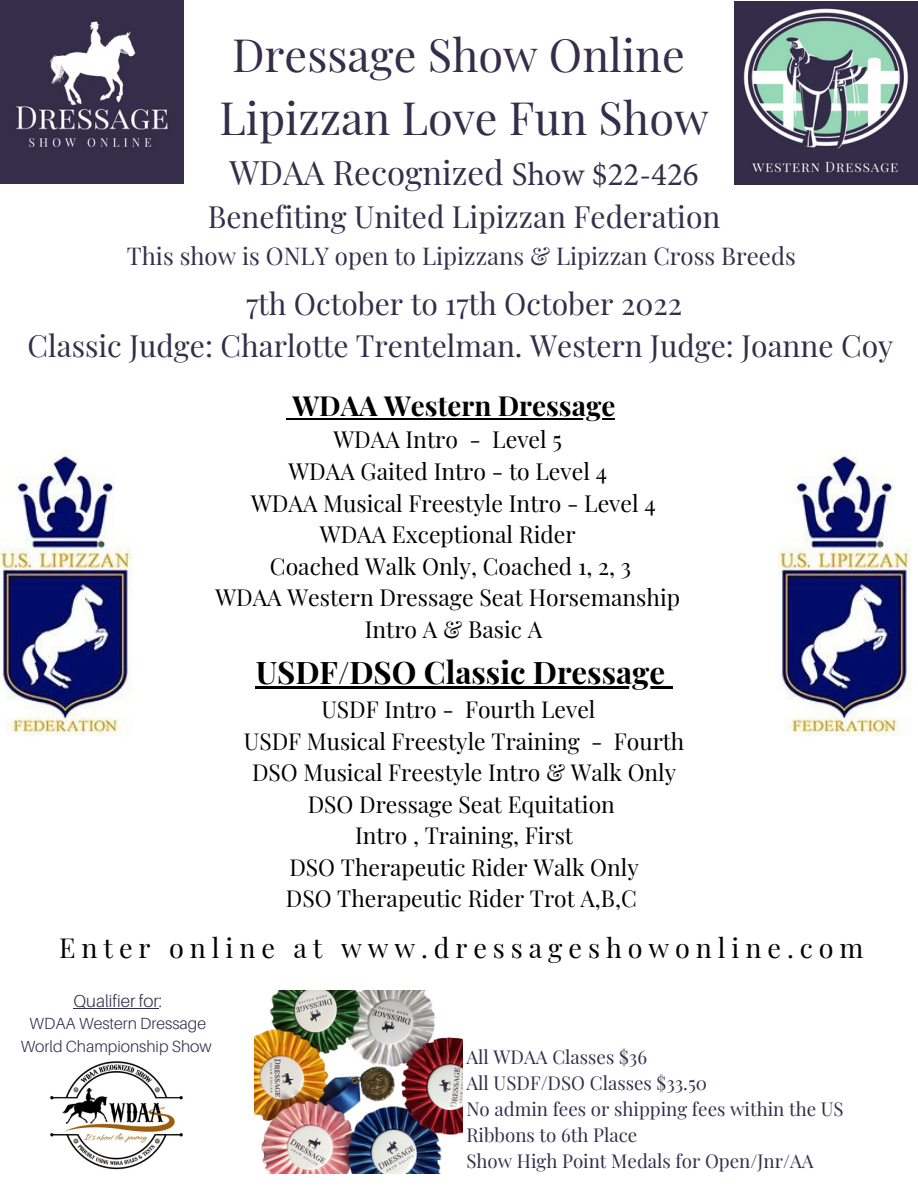
<style>
.page{position:relative;width:918px;height:1188px;background:#fff}
.page>*{position:absolute;margin:0;border:0;box-sizing:border-box;transform-origin:0 0}
.t1{font:45px/62.8px "Playfair Display";color:#342e4a}
.t2{font:33px "Playfair Display";color:#342e4a}
.t3{font:700 31.2px "Playfair Display";color:#000}
.t4{font:30px/41.8px "Playfair Display";color:#342e4a;text-align:center}
.t5{font:700 27.75px "Playfair Display";color:#000}
.t6{font:27px "Playfair Display";letter-spacing:.22em;color:#000}
.t7{font:24px "Playfair Display";color:#342e4a}
.t8{font:22.95px/31.7px "Playfair Display";color:#000;text-align:center}
.t9{font:22.8px/31.5px "Playfair Display";color:#000;text-align:center}
.t10{font:18.75px/26.1px "Playfair Display";color:#342e4a}
.t11{font:300 17.4px "Aileron";color:#342e4a}
.t12{font:300 16.2px/22.4px "Aileron";color:#342e4a;text-align:center}
.s1{font-family:"Minion Pro"}
</style>
<div class="page">
<img style="left:0;top:0;width:183px;height:183px">
<img style="left:734px;top:1px;width:184px;height:184px">
<img style="left:254px;top:990px;width:208px;height:184px">
<img style="left:50px;top:1061px;width:133px;height:109px">
<hr style="left:74px;top:1008px;width:85px;height:1px;background:#342e4a">
<svg style="left:286px;top:418px;width:7px;height:2px"></svg>
<hr style="left:293px;top:418px;width:322px;height:2px;background:#000">
<img style="left:777px;top:449px;width:134px;height:287px">
<hr style="left:256px;top:687px;width:409px;height:2px;background:#000">
<svg style="left:665px;top:687px;width:7px;height:2px"></svg>
<img style="left:0;top:449px;width:132px;height:287px">
<h1 class="t1" style="left:219px;top:22px;width:491px">Dressage Show Online<br>Lipizzan Love Fun Show</h1>
<h2 class="t2" style="left:229px;top:149px;width:471px">WDAA Recognized <span class="s1">Show $22-426</span></h2>
<h3 class="t4" style="left:208px;top:194px;width:514px">Benefiting United Lipizzan Federation</h3>
<p class="t7" style="left:127px;top:239px;width:670px">This show is ONLY open to Lipizzans &amp; Lipizzan Cross Breeds</p>
<h3 class="t4" style="left:27px;top:282px;width:867px">7th October to 17th October 2022<br>Classic Judge: Charlotte Trentelman. Western Judge: Joanne Coy</h3>
<p class="t5" style="left:293px;top:386px;width:324px">WDAA Western Dressage</p>
<p class="t8" style="left:215px;top:423px;width:466px">WDAA Intro - Level 5<br>WDAA Gaited Intro - to Level 4<br>WDAA Musical Freestyle Intro - Level 4<br>WDAA Exceptional Rider<br>Coached Walk Only, Coached 1, 2, 3<br>WDAA Western Dressage Seat Horsemanship<br>Intro A &amp; Basic A</p>
<h3 class="t3" style="left:256px;top:651px;width:411px">USDF/DSO Classic Dressage</h3>
<p class="t9" style="left:244px;top:693px;width:442px">USDF Intro - Fourth Level<br>USDF Musical Freestyle Training - Fourth<br>DSO Musical Freestyle Intro &amp; Walk Only<br>DSO Dressage Seat Equitation<br>Intro , Training, First<br>DSO Therapeutic Rider Walk Only<br>DSO Therapeutic Rider Trot A,B,C</p>
<p class="t6" style="left:59px;top:929px;width:806px">Enter online at www.dressageshowonline.com</p>
<p class="t11" style="left:74px;top:990px;width:90px">Qualifier for:</p>
<p class="t12" style="left:21px;top:1012px;width:192px">WDAA Western Dressage<br>World Championship Show</p>
<p class="t10" style="left:466px;top:1043px;width:379px">All WDAA Classes $36<br>All USDF/DSO Classes $33.50<br>No admin fees or shipping fees within the US<br>Ribbons to 6th Place<br>Show High Point Medals for Open/Jnr/AA</p>
</div>
